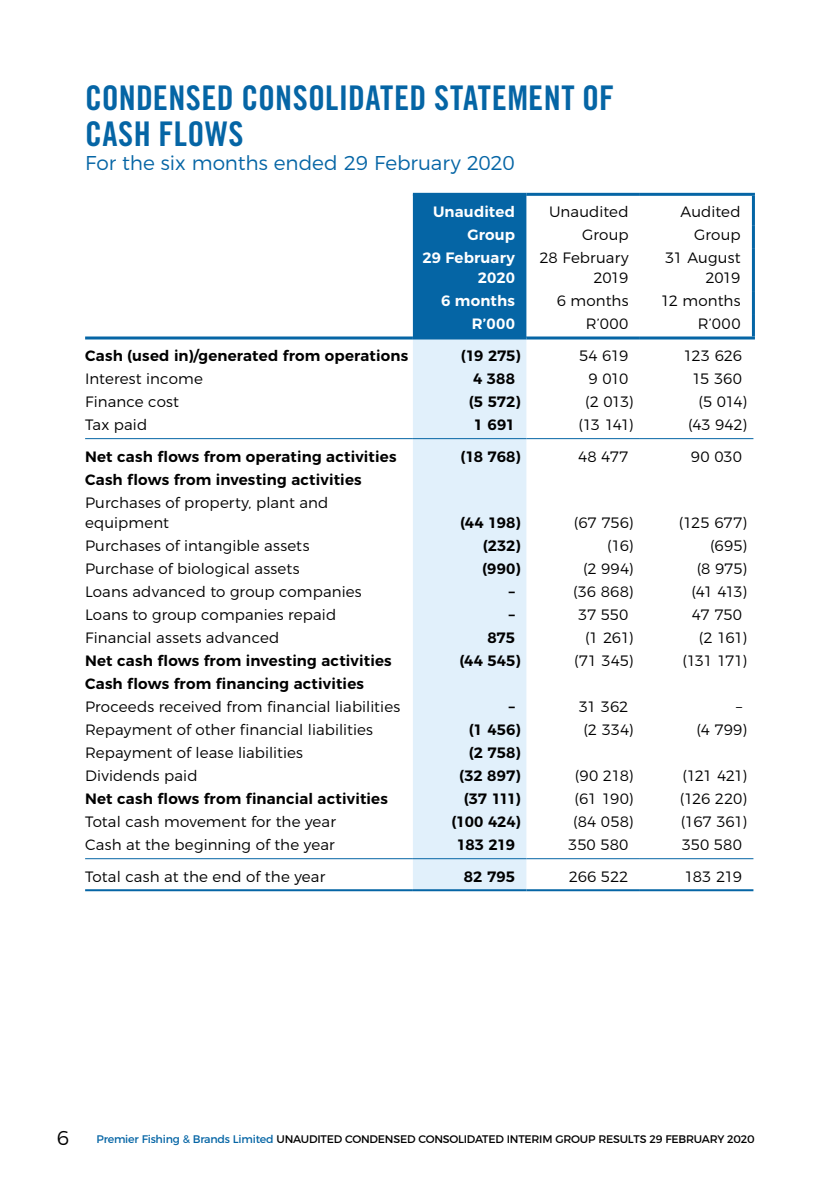
<style>
.page{position:relative;width:840px;height:1191px;background:#fff}
.page>*{position:absolute;margin:0;border:0;box-sizing:border-box;transform-origin:0 0}
.t1{font:34px/36px "Trade Gothic LT Std Bd Cn 20";letter-spacing:.01em;color:#0565a5}
.t2{font:300 20px "Montserrat";letter-spacing:-.005em;color:#0565a5}
.t3{font:300 20px "Montserrat";color:#000}
.t4{font:300 15px/20px "Montserrat";letter-spacing:.005em;color:#000;text-align:right}
.t5{font:600 15px "Montserrat";letter-spacing:.01em;color:#000}
.t6{font:600 15px/20px "Montserrat";letter-spacing:.01em;color:#fff;text-align:right}
.t7{font:11px "Montserrat";letter-spacing:-.02em;color:#000}
.s1{color:#0565a5}
</style>
<div class="page">
<div style="left:412px;top:196px;width:114px;height:140px;background:#0565a5"></div>
<div style="left:412px;top:339px;width:114px;height:550px;background:#e1f0fb"></div>
<hr style="left:85px;top:336px;width:327px;height:3px;background:#0565a5">
<hr style="left:412px;top:336px;width:114px;height:3px;background:#0565a5">
<hr style="left:526px;top:336px;width:113px;height:3px;background:#0565a5">
<hr style="left:639px;top:336px;width:115px;height:3px;background:#0565a5">
<hr style="left:412px;top:193px;width:114px;height:3px;background:#0565a5">
<hr style="left:526px;top:193px;width:113px;height:3px;background:#0565a5">
<hr style="left:639px;top:193px;width:115px;height:3px;background:#0565a5">
<hr style="left:751px;top:196px;width:3px;height:30px;background:#0565a5">
<hr style="left:751px;top:226px;width:3px;height:23px;background:#0565a5">
<hr style="left:751px;top:249px;width:3px;height:43px;background:#0565a5">
<hr style="left:751px;top:292px;width:3px;height:23px;background:#0565a5">
<hr style="left:751px;top:315px;width:3px;height:21px;background:#0565a5">
<hr style="left:85px;top:438px;width:327px;height:1px;background:#0565a5">
<hr style="left:412px;top:438px;width:114px;height:1px;background:#0565a5">
<hr style="left:526px;top:438px;width:113px;height:1px;background:#0565a5">
<hr style="left:639px;top:438px;width:114px;height:1px;background:#0565a5">
<hr style="left:85px;top:889px;width:327px;height:2px;background:#0565a5">
<hr style="left:412px;top:889px;width:114px;height:2px;background:#0565a5">
<hr style="left:526px;top:889px;width:113px;height:2px;background:#0565a5">
<hr style="left:639px;top:889px;width:114px;height:2px;background:#0565a5">
<hr style="left:85px;top:858px;width:327px;height:1px;background:#0565a5">
<hr style="left:412px;top:858px;width:114px;height:1px;background:#0565a5">
<hr style="left:526px;top:858px;width:113px;height:1px;background:#0565a5">
<hr style="left:639px;top:858px;width:114px;height:1px;background:#0565a5">
<h1 class="t1" style="left:85px;top:79px;width:530px">CONDENSED CONSOLIDATED STATEMENT OF<br>CASH FLOWS</h1>
<h2 class="t2" style="left:85px;top:147px;width:431px">For the six months ended 29 February 2020</h2>
<p class="t6" style="left:433px;top:201px;width:83px">Unaudited</p>
<p class="t4" style="left:548px;top:201px;width:81px">Unaudited</p>
<p class="t4" style="left:680px;top:201px;width:61px">Audited</p>
<p class="t6" style="left:467px;top:224px;width:49px">Group</p>
<p class="t4" style="left:582px;top:224px;width:48px">Group</p>
<p class="t4" style="left:693px;top:224px;width:48px">Group</p>
<p class="t6" style="left:422px;top:247px;width:94px">29 February<br>2020</p>
<p class="t4" style="left:539px;top:247px;width:90px">28 February<br>2019</p>
<p class="t4" style="left:664px;top:247px;width:77px">31 August<br>2019</p>
<p class="t6" style="left:441px;top:290px;width:75px">6 months</p>
<p class="t4" style="left:556px;top:290px;width:73px">6 months</p>
<p class="t4" style="left:660px;top:290px;width:81px">12 months</p>
<p class="t6" style="left:471px;top:313px;width:45px">R’000</p>
<p class="t4" style="left:585px;top:313px;width:44px">R’000</p>
<p class="t4" style="left:697px;top:313px;width:44px">R’000</p>
<p class="t5" style="left:85px;top:343px;width:324px">Cash (used in)/generated from operations</p>
<p class="t5" style="left:460px;top:343px;width:61px">(19 275)</p>
<p class="t4" style="left:578px;top:344px;width:51px">54 619</p>
<p class="t4" style="left:683px;top:344px;width:60px">123 626</p>
<p class="t4" style="left:85px;top:367px;width:119px">Interest income</p>
<p class="t5" style="left:473px;top:366px;width:43px">4 388</p>
<p class="t4" style="left:588px;top:367px;width:41px">9 010</p>
<p class="t4" style="left:691px;top:367px;width:52px">15 360</p>
<p class="t4" style="left:85px;top:390px;width:95px">Finance cost</p>
<p class="t5" style="left:468px;top:389px;width:53px">(5 572)</p>
<p class="t4" style="left:585px;top:390px;width:50px">(2 013)</p>
<p class="t4" style="left:698px;top:390px;width:50px">(5 014)</p>
<p class="t4" style="left:85px;top:413px;width:64px">Tax paid</p>
<p class="t5" style="left:473px;top:412px;width:43px">1 691</p>
<p class="t4" style="left:578px;top:413px;width:56px">(13 141)</p>
<p class="t4" style="left:687px;top:413px;width:60px">(43 942)</p>
<p class="t5" style="left:85px;top:444px;width:313px">Net cash flows from operating activities</p>
<p class="t5" style="left:460px;top:444px;width:61px">(18 768)</p>
<p class="t4" style="left:577px;top:445px;width:52px">48 477</p>
<p class="t4" style="left:690px;top:445px;width:53px">90 030</p>
<p class="t5" style="left:85px;top:467px;width:278px">Cash flows from investing activities</p>
<p class="t4" style="left:85px;top:491px;width:245px;text-align:left">Purchases of property, plant and equipment</p>
<p class="t5" style="left:460px;top:510px;width:62px">(44 198)</p>
<p class="t4" style="left:573px;top:511px;width:61px">(67 756)</p>
<p class="t4" style="left:678px;top:511px;width:69px">(125 677)</p>
<p class="t4" style="left:85px;top:534px;width:226px">Purchases of intangible assets</p>
<p class="t5" style="left:482px;top:533px;width:39px">(232)</p>
<p class="t4" style="left:606px;top:534px;width:28px">(16)</p>
<p class="t4" style="left:709px;top:534px;width:38px">(695)</p>
<p class="t4" style="left:85px;top:557px;width:216px">Purchase of biological assets</p>
<p class="t5" style="left:482px;top:556px;width:40px">(990)</p>
<p class="t4" style="left:582px;top:557px;width:52px">(2 994)</p>
<p class="t4" style="left:696px;top:557px;width:52px">(8 975)</p>
<p class="t4" style="left:85px;top:580px;width:278px">Loans advanced to group companies</p>
<p class="t5" style="left:508px;top:579px;width:8px">–</p>
<p class="t4" style="left:573px;top:580px;width:62px">(36 868)</p>
<p class="t4" style="left:691px;top:580px;width:57px">(41 413)</p>
<p class="t4" style="left:85px;top:603px;width:252px">Loans to group companies repaid</p>
<p class="t5" style="left:508px;top:602px;width:8px">–</p>
<p class="t4" style="left:578px;top:603px;width:52px">37 550</p>
<p class="t4" style="left:691px;top:603px;width:52px">47 750</p>
<p class="t4" style="left:85px;top:626px;width:196px">Financial assets advanced</p>
<p class="t5" style="left:487px;top:625px;width:29px">875</p>
<p class="t4" style="left:584px;top:626px;width:50px">(1 261)</p>
<p class="t4" style="left:698px;top:626px;width:49px">(2 161)</p>
<p class="t5" style="left:85px;top:648px;width:308px">Net cash flows from investing activities</p>
<p class="t5" style="left:459px;top:648px;width:62px">(44 545)</p>
<p class="t4" style="left:573px;top:649px;width:61px">(71 345)</p>
<p class="t4" style="left:682px;top:649px;width:66px">(131 171)</p>
<p class="t5" style="left:85px;top:671px;width:280px">Cash flows from financing activities</p>
<p class="t4" style="left:85px;top:695px;width:316px">Proceeds received from financial liabilities</p>
<p class="t5" style="left:508px;top:694px;width:8px">–</p>
<p class="t4" style="left:578px;top:695px;width:51px">31 362</p>
<p class="t4" style="left:735px;top:695px;width:8px">–</p>
<p class="t4" style="left:85px;top:718px;width:289px">Repayment of other financial liabilities</p>
<p class="t5" style="left:468px;top:717px;width:53px">(1 456)</p>
<p class="t4" style="left:583px;top:718px;width:51px">(2 334)</p>
<p class="t4" style="left:696px;top:718px;width:52px">(4 799)</p>
<p class="t4" style="left:85px;top:741px;width:219px">Repayment of lease liabilities</p>
<p class="t5" style="left:468px;top:740px;width:53px">(2 758)</p>
<p class="t4" style="left:85px;top:764px;width:114px">Dividends paid</p>
<p class="t5" style="left:459px;top:763px;width:63px">(32 897)</p>
<p class="t4" style="left:574px;top:764px;width:60px">(90 218)</p>
<p class="t4" style="left:682px;top:764px;width:66px">(121 421)</p>
<p class="t5" style="left:85px;top:786px;width:304px">Net cash flows from financial activities</p>
<p class="t5" style="left:463px;top:786px;width:58px">(37 111)</p>
<p class="t4" style="left:574px;top:787px;width:60px">(61 190)</p>
<p class="t4" style="left:679px;top:787px;width:68px">(126 220)</p>
<p class="t4" style="left:85px;top:810px;width:252px">Total cash movement for the year</p>
<p class="t5" style="left:451px;top:809px;width:70px">(100 424)</p>
<p class="t4" style="left:572px;top:810px;width:62px">(84 058)</p>
<p class="t4" style="left:680px;top:810px;width:68px">(167 361)</p>
<p class="t4" style="left:85px;top:833px;width:251px">Cash at the beginning of the year</p>
<p class="t5" style="left:456px;top:832px;width:60px">183 219</p>
<p class="t4" style="left:568px;top:833px;width:62px">350 580</p>
<p class="t4" style="left:681px;top:833px;width:62px">350 580</p>
<p class="t4" style="left:85px;top:865px;width:241px">Total cash at the end of the year</p>
<p class="t5" style="left:463px;top:864px;width:53px">82 795</p>
<p class="t4" style="left:568px;top:865px;width:61px">266 522</p>
<p class="t4" style="left:684px;top:865px;width:59px">183 219</p>
<h2 class="t3" style="left:57px;top:1122px;width:14px">6</h2>
<p class="t7" style="left:96px;top:1129px;width:659px"><span class="s1">Premier Fishing &amp; Brands Limited</span> UNAUDITED CONDENSED CONSOLIDATED INTERIM GROUP RESULTS 29 FEBRUARY 2020</p>
</div>
